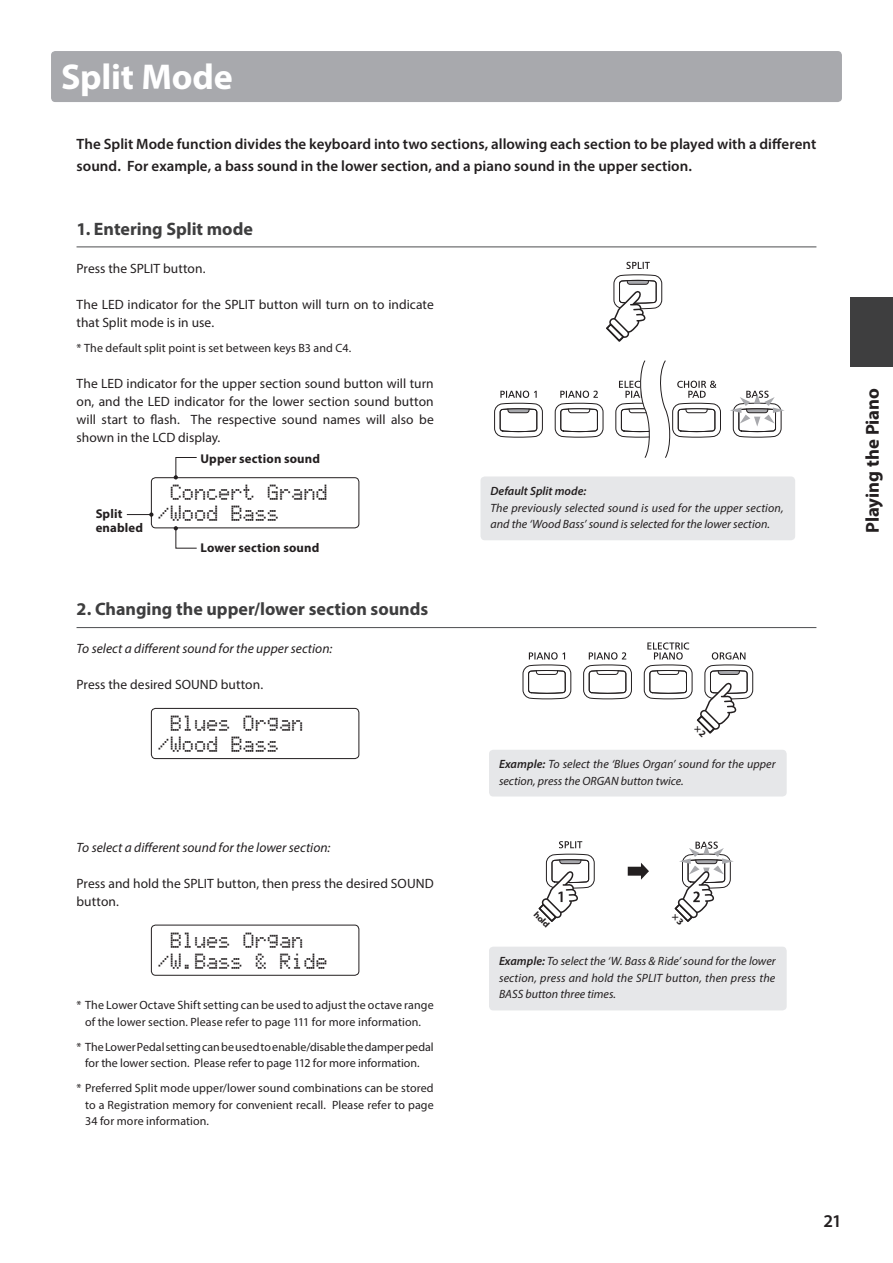
<style>
.page{position:relative;width:893px;height:1263px;background:#fff}
.page>*{position:absolute;margin:0;border:0;box-sizing:border-box;transform-origin:0 0}
.t1{font:700 36px "Myriad Pro";letter-spacing:-.005em;color:#fff}
.t2{font:20.25px/21px "Lcd 3 Plain ES7";color:#231f20}
.t3{font:700 18.75px "Myriad Pro";color:#231f20}
.t4{font:700 18px "Myriad Pro";color:#3e3e3f}
.t5{font:600 18px "Myriad Pro";color:#231f20}
.t6{font:600 15px/22.5px "Myriad Pro";letter-spacing:.005em;color:#231f20}
.t7{font:13.5px/18px "Myriad Pro";letter-spacing:.005em;color:#231f20}
.t8{font:italic 13.5px "Myriad Pro";letter-spacing:.005em;color:#231f20}
.t9{font:700 12.75px/13.5px "Myriad Pro";letter-spacing:.01em;color:#231f20}
.t10{font:12px/16.5px "Myriad Pro";letter-spacing:.005em;color:#231f20;text-align:center}
.t11{font:italic 12px/16.5px "Myriad Pro";letter-spacing:.005em;color:#231f20}
.t12{font:italic 600 12px "Myriad Pro";color:#231f20}
.t13{font:700 8.55px "Myriad Pro";color:#231f20;scale:1.11 1}
.s1{font-weight:600}
</style>
<div class="page">
<div style="left:850px;top:298px;width:43px;height:69px;background:#3e3e3f"></div>
<div style="left:51px;top:51px;width:791px;height:51px;background:#a8a9ad;border-radius:4px"></div>
<hr style="left:77px;top:246px;width:739px;height:1px;background:#57585a">
<hr style="left:77px;top:627px;width:739px;height:1px;background:#57585a">
<svg style="left:174px;top:528px;width:24px;height:21px"></svg>
<div style="left:151px;top:477px;width:208px;height:51px;border:1px solid #231f20;border-radius:4px"></div>
<svg style="left:174px;top:457px;width:24px;height:22px"></svg>
<svg style="left:127px;top:512px;width:26px;height:5px"></svg>
<div style="left:151px;top:708px;width:208px;height:51px;border:1px solid #231f20;border-radius:4px"></div>
<div style="left:151px;top:925px;width:208px;height:51px;border:1px solid #231f20;border-radius:4px"></div>
<svg style="left:606px;top:262px;width:56px;height:80px"></svg>
<svg style="left:494px;top:391px;width:49px;height:47px"></svg>
<svg style="left:555px;top:391px;width:49px;height:47px"></svg>
<svg style="left:730px;top:391px;width:54px;height:47px"></svg>
<svg style="left:615px;top:360px;width:106px;height:98px"></svg>
<div style="left:480px;top:476px;width:315px;height:64px;background:#e6e7e9;border-radius:4px"></div>
<svg style="left:522px;top:652px;width:49px;height:48px"></svg>
<svg style="left:583px;top:652px;width:49px;height:48px"></svg>
<div style="left:489px;top:750px;width:298px;height:46px;background:#e6e7e9;border-radius:4px"></div>
<svg style="left:628px;top:863px;width:21px;height:17px"></svg>
<svg style="left:538px;top:841px;width:57px;height:81px"></svg>
<div style="left:489px;top:947px;width:298px;height:63px;background:#e6e7e9;border-radius:4px"></div>
<svg style="left:644px;top:642px;width:109px;height:92px"></svg>
<svg style="left:674px;top:842px;width:60px;height:80px"></svg>
<h1 class="t1" style="left:61px;top:53px;width:173px">Split Mode</h1>
<p class="t6" style="left:77px;top:132px;width:741px">The Split Mode function divides the keyboard into two sections, allowing each section to be played with a different sound. For example, a bass sound in the lower section, and a piano sound in the upper section.</p>
<h3 class="t4" style="left:77px;top:217px;width:178px">1. Entering Split mode</h3>
<p class="t7" style="left:77px;top:259px;width:131px">Press the SPLIT button.</p>
<p class="t7" style="left:77px;top:295px;width:359px">The LED indicator for the SPLIT button will turn on to indicate that Split mode is in use.</p>
<p class="t10" style="left:77px;top:339px;width:276px">* The default split point is set between keys B3 and C4.</p>
<p class="t7" style="left:77px;top:374px;width:359px;text-align:justify">The LED indicator for the upper section sound button will turn on, and the LED indicator for the lower section sound button will start to flash. The respective sound names will also be shown in the LCD display.</p>
<p class="t9" style="left:96px;top:507px;width:49px">Split enabled</p>
<p class="t9" style="left:200px;top:451px;width:121px">Upper section sound</p>
<h2 class="t2" style="left:158px;top:484px;width:172px;text-indent:12px">Concert Grand /Wood Bass</h2>
<p class="t9" style="left:200px;top:540px;width:120px">Lower section sound</p>
<h3 class="t4" style="left:77px;top:597px;width:353px">2. Changing the upper/lower section sounds</h3>
<p class="t8" style="left:77px;top:640px;width:257px">To select a different sound for the upper section:</p>
<p class="t7" style="left:77px;top:676px;width:188px">Press the desired SOUND button.</p>
<h2 class="t2" style="left:158px;top:715px;width:147px;text-indent:12px">Blues Organ /Wood Bass</h2>
<p class="t8" style="left:77px;top:839px;width:255px">To select a different sound for the lower section:</p>
<p class="t7" style="left:77px;top:874px;width:359px">Press and hold the SPLIT button, then press the desired SOUND button.</p>
<h2 class="t2" style="left:158px;top:932px;width:172px;text-indent:12px">Blues Organ /W.Bass &amp; Ride</h2>
<p class="t10" style="left:77px;top:997px;width:359px">* The Lower Octave Shift setting can be used to adjust the octave range of the lower section. Please refer to page 111 for more information.</p>
<p class="t10" style="left:77px;top:1038px;width:359px">* The Lower Pedal setting can be used to enable/disable the damper pedal for the lower section. Please refer to page 112 for more information.</p>
<p class="t10" style="left:85px;top:1080px;width:350px;text-align:justify;text-indent:-9px">* Preferred Split mode upper/lower sound combinations can be stored to a Registration memory for convenient recall. Please refer to page 34 for more information.</p>
<p class="t12" style="left:490px;top:483px;width:97px">Default Split mode:</p>
<p class="t11" style="left:490px;top:499px;width:295px">The previously selected sound is used for the upper section, and the ‘Wood Bass’ sound is selected for the lower section.</p>
<p class="t11" style="left:499px;top:756px;width:278px"><span class="s1">Example:</span> To select the ‘Blues Organ’ sound for the upper section, press the ORGAN button twice.</p>
<p class="t13" style="left:539px;top:909px;width:18px;rotate:45deg">hold</p>
<p class="t11" style="left:499px;top:953px;width:278px;text-align:justify"><span class="s1">Example:</span> To select the ‘W. Bass &amp; Ride’ sound for the lower section, press and hold the SPLIT button, then press the BASS button three times.</p>
<h3 class="t3" style="left:860px;top:533px;width:146px;rotate:-90deg">Playing the Piano</h3>
<h3 class="t5" style="left:824px;top:1209px;width:20px">21</h3>
</div>
